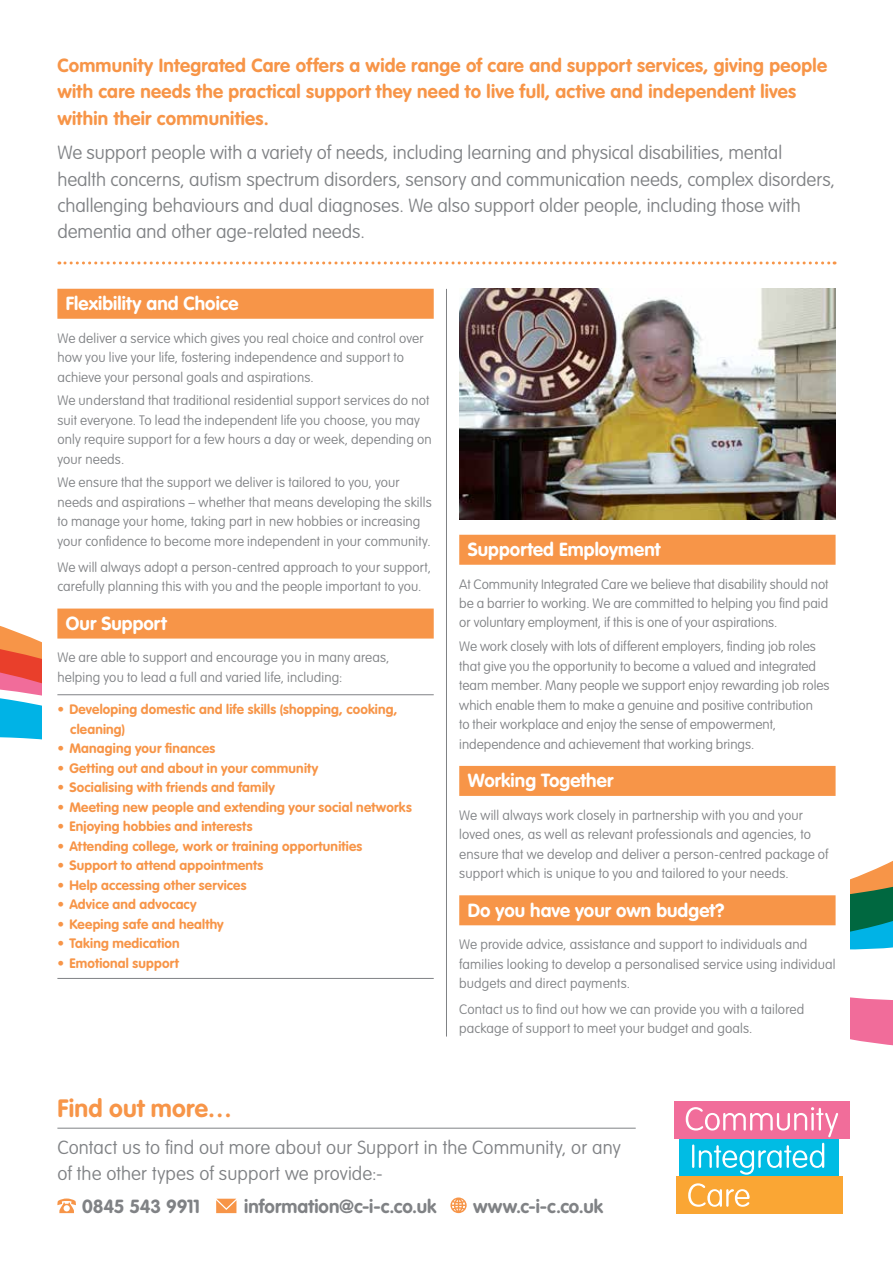
<style>
.page{position:relative;width:893px;height:1263px;background:#fff}
.page>*{position:absolute;margin:0;border:0;box-sizing:border-box;transform-origin:0 0}
.t1{font:700 24.75px "VAG Rounded";letter-spacing:.01em;color:#f79548}
.t2{font:100 18.75px/26.2px "VAG Rounded";color:#808285}
.t3{font:700 18.75px/26.2px "VAG Rounded";letter-spacing:.015em;color:#f79548}
.t4{font:700 18.75px "VAG Rounded";letter-spacing:.005em;color:#fff}
.t5{font:700 18.75px "VAG Rounded";color:#808285}
.t6{font:700 18.75px "VAG Rounded";letter-spacing:-.02em;color:#808285}
.t7{font:100 13.5px/19.5px "VAG Rounded";letter-spacing:.01em;color:#808285}
.t8{font:700 13.5px/19.5px "VAG Rounded";letter-spacing:.015em;color:#f79548}
</style>
<div class="page">
<svg style="left:0;top:626px;width:34px;height:13px"></svg>
<svg style="left:0;top:639px;width:42px;height:47px;background:#ee6248"></svg>
<svg style="left:0;top:686px;width:42px;height:54px"></svg>
<svg style="left:850px;top:997px;width:43px;height:49px;background:#f27ca5"></svg>
<svg style="left:850px;top:861px;width:43px;height:89px;background:#569782"></svg>
<svg style="left:59px;top:261px;width:776px;height:3px"></svg>
<div style="left:57px;top:289px;width:377px;height:30px;background:#f79548"></div>
<div style="left:57px;top:608px;width:377px;height:30px;background:#f79548"></div>
<hr style="left:57px;top:694px;width:377px;height:1px;background:#808285">
<hr style="left:57px;top:978px;width:377px;height:1px;background:#808285">
<div style="left:459px;top:535px;width:377px;height:30px;background:#f79548"></div>
<div style="left:459px;top:766px;width:377px;height:30px;background:#f79548"></div>
<div style="left:459px;top:895px;width:377px;height:30px;background:#f79548"></div>
<hr style="left:446px;top:289px;width:1px;height:747px;background:#808285">
<img style="left:459px;top:289px;width:377px;height:230px">
<hr style="left:57px;top:1128px;width:579px;height:1px;background:#808285">
<svg style="left:57px;top:1198px;width:19px;height:15px"></svg>
<svg style="left:216px;top:1199px;width:20px;height:14px"></svg>
<svg style="left:450px;top:1197px;width:17px;height:16px"></svg>
<div style="left:674px;top:1101px;width:176px;height:38px;background:#f16d9a"></div>
<div style="left:679px;top:1139px;width:159px;height:37px;background:#00bce4"></div>
<div style="left:676px;top:1176px;width:166px;height:38px;background:#faa634"></div>
<svg style="left:688px;top:1183px;width:62px;height:24px"></svg>
<svg style="left:686px;top:1107px;width:152px;height:30px"></svg>
<hr style="left:692px;top:1144px;width:2px;height:24px;background:#fff">
<svg style="left:699px;top:1143px;width:125px;height:32px"></svg>
<h2 class="t3" style="left:57px;top:52px;width:771px">Community Integrated Care offers a wide range of care and support services, giving people with care needs the practical support they need to live full, active and independent lives within their communities.</h2>
<p class="t2" style="left:57px;top:140px;width:779px">We support people with a variety of needs, including learning and physical disabilities, mental health concerns, autism spectrum disorders, sensory and communication needs, complex disorders, challenging behaviours and dual diagnoses. We also support older people, including those with dementia and other age-related needs.</p>
<h2 class="t4" style="left:66px;top:293px;width:174px">Flexibility and Choice</h2>
<p class="t7" style="left:57px;top:328px;width:368px">We deliver a service which gives you real choice and control over how you live your life, fostering independence and support to achieve your personal goals and aspirations.</p>
<p class="t7" style="left:57px;top:391px;width:376px">We understand that traditional residential support services do not suit everyone. To lead the independent life you choose, you may only require support for a few hours a day or week, depending on your needs.</p>
<p class="t7" style="left:57px;top:473px;width:376px">We ensure that the support we deliver is tailored to you, your needs and aspirations – whether that means developing the skills to manage your home, taking part in new hobbies or increasing your confidence to become more independent in your community.</p>
<p class="t7" style="left:57px;top:557px;width:375px">We will always adopt a person-centred approach to your support, carefully planning this with you and the people important to you.</p>
<h2 class="t4" style="left:66px;top:612px;width:102px">Our Support</h2>
<p class="t7" style="left:57px;top:648px;width:334px">We are able to support and encourage you in many areas, helping you to lead a full and varied life, including:</p>
<p class="t8" style="left:70px;top:699px;width:329px;text-indent:-13px">• Developing domestic and life skills (shopping, cooking, cleaning)</p>
<p class="t8" style="left:57px;top:738px;width:159px">• Managing your finances</p>
<p class="t8" style="left:57px;top:758px;width:262px">• Getting out and about in your community</p>
<p class="t8" style="left:57px;top:777px;width:219px">• Socialising with friends and family</p>
<p class="t8" style="left:57px;top:797px;width:356px">• Meeting new people and extending your social networks</p>
<p class="t8" style="left:57px;top:816px;width:196px">• Enjoying hobbies and interests</p>
<p class="t8" style="left:57px;top:836px;width:306px">• Attending college, work or training opportunities</p>
<p class="t8" style="left:57px;top:855px;width:207px">• Support to attend appointments</p>
<p class="t8" style="left:57px;top:875px;width:191px">• Help accessing other services</p>
<p class="t8" style="left:57px;top:894px;width:141px">• Advice and advocacy</p>
<p class="t8" style="left:57px;top:914px;width:168px">• Keeping safe and healthy</p>
<p class="t8" style="left:57px;top:933px;width:124px">• Taking medication</p>
<p class="t8" style="left:57px;top:953px;width:123px">• Emotional support</p>
<h2 class="t4" style="left:468px;top:539px;width:194px">Supported Employment</h2>
<p class="t7" style="left:459px;top:574px;width:371px;text-align:justify">At Community Integrated Care we believe that disability should not be a barrier to working. We are committed to helping you find paid or voluntary employment, if this is one of your aspirations.</p>
<p class="t7" style="left:459px;top:637px;width:372px">We work closely with lots of different employers, finding job roles that give you the opportunity to become a valued and integrated team member. Many people we support enjoy rewarding job roles which enable them to make a genuine and positive contribution<br>to their workplace and enjoy the sense of empowerment, independence and achievement that working brings.</p>
<h2 class="t4" style="left:468px;top:770px;width:147px">Working Together</h2>
<p class="t7" style="left:459px;top:805px;width:371px">We will always work closely in partnership with you and your loved ones, as well as relevant professionals and agencies, to ensure that we develop and deliver a person-centred package of support which is unique to you and tailored to your needs.</p>
<h2 class="t4" style="left:468px;top:899px;width:258px">Do you have your own budget?</h2>
<p class="t7" style="left:459px;top:934px;width:378px">We provide advice, assistance and support to individuals and families looking to develop a personalised service using individual budgets and direct payments.</p>
<p class="t7" style="left:459px;top:999px;width:347px">Contact us to find out how we can provide you with a tailored package of support to meet your budget and goals.</p>
<h1 class="t1" style="left:57px;top:1094px;width:176px">Find out more…</h1>
<h2 class="t2" style="left:57px;top:1134px;width:565px">Contact us to find out more about our Support in the Community, or any of the other types of support we provide:-</h2>
<h2 class="t6" style="left:82px;top:1195px;width:119px">0845 543 9911</h2>
<h2 class="t5" style="left:244px;top:1195px;width:194px">information@c-i-c.co.uk</h2>
<h2 class="t5" style="left:473px;top:1195px;width:132px">www.c-i-c.co.uk</h2>
</div>
